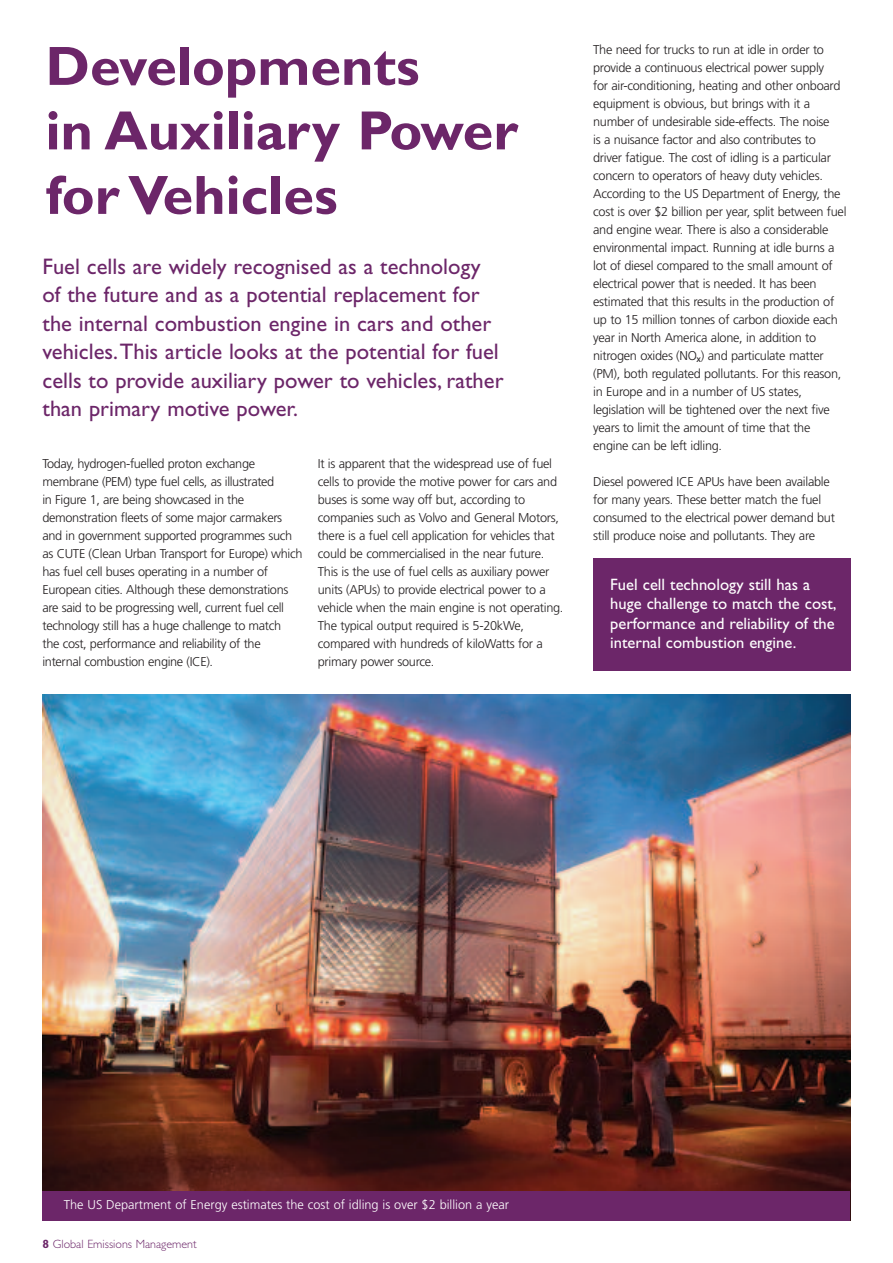
<style>
.page{position:relative;width:893px;height:1263px;background:#fff}
.page>*{position:absolute;margin:0;border:0;box-sizing:border-box;transform-origin:0 0}
.t1{font:700 55.5px/64.5px "Gill Sans";color:#6c2669}
.t2{font:22.5px/28.5px "Gill Sans";color:#6c2669}
.t3{font:16.5px/19.5px "Gill Sans";color:#fff}
.t4{font:300 12.75px/18px "Frutiger";letter-spacing:-.02em;color:#231f20}
.t5{font:300 12.75px "Frutiger";color:#fff}
.t6{font:300 12px "Gill Sans";color:#6c2669}
.s1{font-weight:700}
</style>
<div class="page">
<img style="left:43px;top:694px;width:807px;height:497px">
<div style="left:593px;top:558px;width:257px;height:113px;background:#6c2669"></div>
<div style="left:43px;top:1191px;width:807px;height:30px;background:#6c2669"></div>
<h1 class="t1" style="left:46px;top:39px;width:474px">Developments<br>in Auxiliary Power for Vehicles</h1>
<p class="t2" style="left:43px;top:254px;width:463px">Fuel cells are widely recognised as a technology of the future and as a potential replacement for the internal combustion engine in cars and other vehicles.This article looks at the potential for fuel cells to provide auxiliary power to vehicles, rather than primary motive power.</p>
<p class="t4" style="left:43px;top:456px;width:261px">Today, hydrogen-fuelled proton exchange membrane (PEM) type fuel cells, as illustrated<br>in Figure 1, are being showcased in the demonstration fleets of some major carmakers and in government supported programmes such as CUTE (Clean Urban Transport for Europe) which has fuel cell buses operating in a number of European cities. Although these demonstrations are said to be progressing well, current fuel cell technology still has a huge challenge to match<br>the cost, performance and reliability of the internal combustion engine (ICE).</p>
<p class="t4" style="left:318px;top:456px;width:247px">It is apparent that the widespread use of fuel cells to provide the motive power for cars and buses is some way off but, according to companies such as Volvo and General Motors, there is a fuel cell application for vehicles that could be commercialised in the near future.<br>This is the use of fuel cells as auxiliary power units (APUs) to provide electrical power to a vehicle when the main engine is not operating.<br>The typical output required is 5-20kWe, compared with hundreds of kiloWatts for a primary power source.</p>
<p class="t4" style="left:593px;top:42px;width:255px">The need for trucks to run at idle in order to provide a continuous electrical power supply<br>for air-conditioning, heating and other onboard equipment is obvious, but brings with it a number of undesirable side-effects. The noise<br>is a nuisance factor and also contributes to driver fatigue. The cost of idling is a particular concern to operators of heavy duty vehicles.<br>According to the US Department of Energy, the cost is over $2 billion per year, split between fuel and engine wear. There is also a considerable environmental impact. Running at idle burns a lot of diesel compared to the small amount of electrical power that is needed. It has been estimated that this results in the production of up to 15 million tonnes of carbon dioxide each year in North America alone, in addition to nitrogen oxides (NO<sub>x</sub>) and particulate matter (PM), both regulated pollutants. For this reason, in Europe and in a number of US states, legislation will be tightened over the next five years to limit the amount of time that the engine can be left idling.</p>
<p class="t4" style="left:593px;top:474px;width:243px">Diesel powered ICE APUs have been available for many years. These better match the fuel consumed to the electrical power demand but still produce noise and pollutants. They are</p>
<p class="t3" style="left:610px;top:576px;width:228px">Fuel cell technology still has a huge challenge to match the cost, performance and reliability of the internal combustion engine.</p>
<p class="t5" style="left:64px;top:1199px;width:447px">The US Department of Energy estimates the cost of idling is over $2 billion a year</p>
<p class="t6" style="left:43px;top:1239px;width:156px"><span class="s1">8</span> Global Emissions Management</p>
</div>
